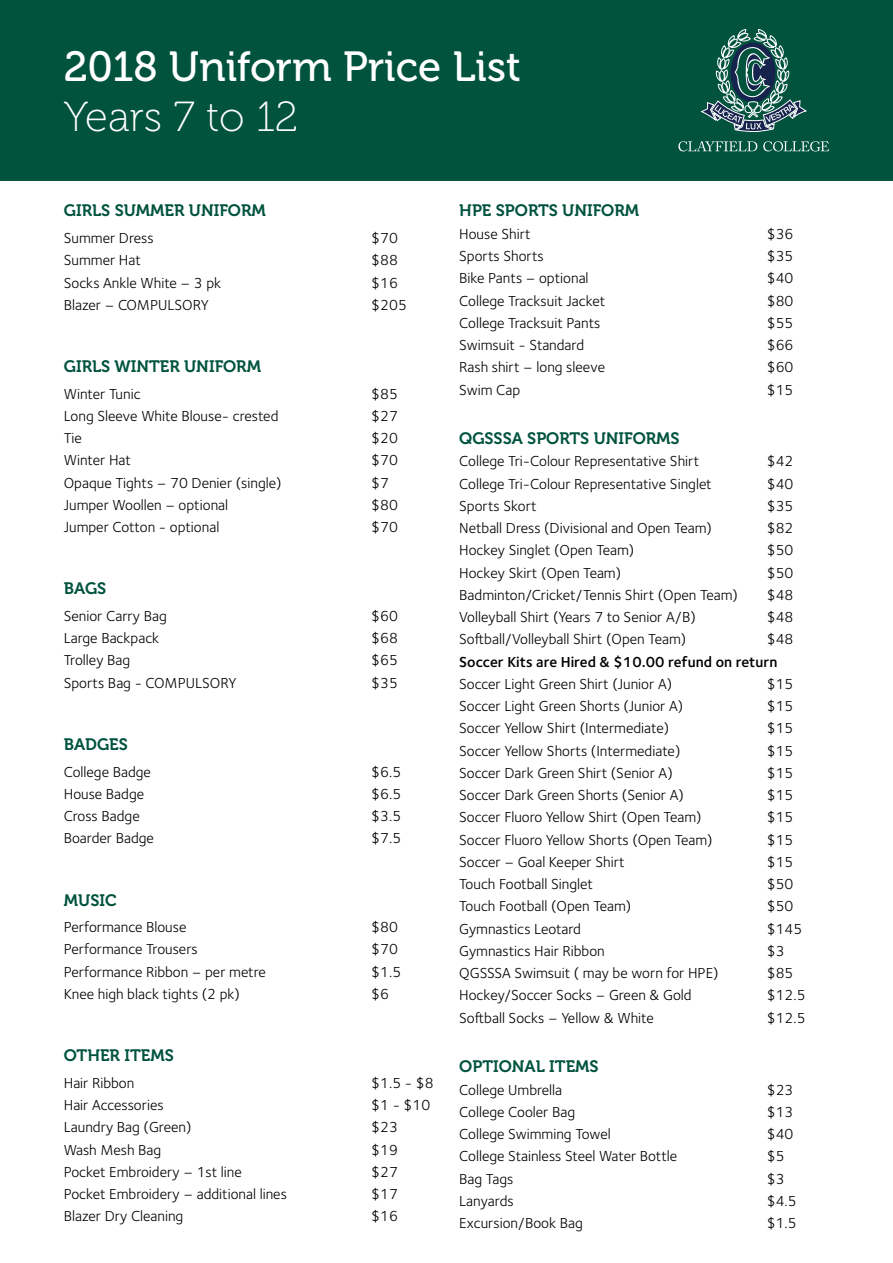
<style>
.page{position:relative;width:893px;height:1263px;background:#fff}
.page>*{position:absolute;margin:0;border:0;box-sizing:border-box;transform-origin:0 0}
.t1{font:42px "Museo 500";color:#fff}
.t2{font:42px "Museo 100";color:#fff}
.t3{font:16.5px "Museo 700";color:#01533e}
.t4{font:15px "Foundry Sterling";color:#000}
.t5{font:600 15px "Foundry Sterling";color:#000}
</style>
<div class="page">
<div style="left:0;top:0;width:893px;height:181px;background:#01533e"></div>
<svg style="left:678px;top:141px;width:79px;height:10px"></svg>
<svg style="left:763px;top:141px;width:66px;height:10px"></svg>
<svg style="left:700px;top:29px;width:107px;height:103px"></svg>
<p class="t1" style="left:64px;top:43px;width:459px">2018 Uniform Price List</p>
<p class="t2" style="left:64px;top:95px;width:236px">Years 7 to 12</p>
<p class="t3" style="left:64px;top:202px;width:204px">GIRLS SUMMER UNIFORM</p>
<p class="t4" style="left:64px;top:229px;width:91px">Summer Dress</p>
<p class="t4" style="left:371px;top:229px;width:28px">$70</p>
<p class="t4" style="left:64px;top:252px;width:79px">Summer Hat</p>
<p class="t4" style="left:371px;top:252px;width:28px">$88</p>
<p class="t4" style="left:64px;top:274px;width:159px">Socks Ankle White – 3 pk</p>
<p class="t4" style="left:371px;top:274px;width:28px">$16</p>
<p class="t4" style="left:64px;top:296px;width:147px">Blazer – COMPULSORY</p>
<p class="t4" style="left:371px;top:296px;width:37px">$205</p>
<p class="t3" style="left:64px;top:357px;width:199px">GIRLS WINTER UNIFORM</p>
<p class="t4" style="left:64px;top:385px;width:78px">Winter Tunic</p>
<p class="t4" style="left:371px;top:385px;width:28px">$85</p>
<p class="t4" style="left:64px;top:407px;width:216px">Long Sleeve White Blouse- crested</p>
<p class="t4" style="left:371px;top:407px;width:28px">$27</p>
<p class="t4" style="left:64px;top:429px;width:20px">Tie</p>
<p class="t4" style="left:371px;top:429px;width:28px">$20</p>
<p class="t4" style="left:64px;top:452px;width:69px">Winter Hat</p>
<p class="t4" style="left:371px;top:452px;width:28px">$70</p>
<p class="t4" style="left:64px;top:474px;width:219px">Opaque Tights – 70 Denier (single)</p>
<p class="t4" style="left:371px;top:474px;width:19px">$7</p>
<p class="t4" style="left:64px;top:496px;width:166px">Jumper Woollen – optional</p>
<p class="t4" style="left:371px;top:496px;width:28px">$80</p>
<p class="t4" style="left:64px;top:518px;width:157px">Jumper Cotton - optional</p>
<p class="t4" style="left:371px;top:518px;width:28px">$70</p>
<p class="t3" style="left:64px;top:580px;width:44px">BAGS</p>
<p class="t4" style="left:64px;top:607px;width:105px">Senior Carry Bag</p>
<p class="t4" style="left:371px;top:607px;width:28px">$60</p>
<p class="t4" style="left:64px;top:629px;width:97px">Large Backpack</p>
<p class="t4" style="left:371px;top:629px;width:28px">$68</p>
<p class="t4" style="left:64px;top:652px;width:68px">Trolley Bag</p>
<p class="t4" style="left:371px;top:652px;width:28px">$65</p>
<p class="t4" style="left:64px;top:674px;width:174px">Sports Bag - COMPULSORY</p>
<p class="t4" style="left:371px;top:674px;width:28px">$35</p>
<p class="t3" style="left:64px;top:735px;width:66px">BADGES</p>
<p class="t4" style="left:64px;top:763px;width:89px">College Badge</p>
<p class="t4" style="left:371px;top:763px;width:31px">$6.5</p>
<p class="t4" style="left:64px;top:785px;width:82px">House Badge</p>
<p class="t4" style="left:371px;top:785px;width:31px">$6.5</p>
<p class="t4" style="left:64px;top:807px;width:77px">Cross Badge</p>
<p class="t4" style="left:371px;top:807px;width:31px">$3.5</p>
<p class="t4" style="left:64px;top:830px;width:92px">Boarder Badge</p>
<p class="t4" style="left:371px;top:830px;width:31px">$7.5</p>
<p class="t3" style="left:64px;top:891px;width:54px">MUSIC</p>
<p class="t4" style="left:64px;top:918px;width:124px">Performance Blouse</p>
<p class="t4" style="left:371px;top:918px;width:28px">$80</p>
<p class="t4" style="left:64px;top:941px;width:136px">Performance Trousers</p>
<p class="t4" style="left:371px;top:941px;width:28px">$70</p>
<p class="t4" style="left:64px;top:963px;width:204px">Performance Ribbon – per metre</p>
<p class="t4" style="left:371px;top:963px;width:31px">$1.5</p>
<p class="t4" style="left:64px;top:985px;width:178px">Knee high black tights (2 pk)</p>
<p class="t4" style="left:371px;top:985px;width:19px">$6</p>
<p class="t3" style="left:64px;top:1046px;width:112px">OTHER ITEMS</p>
<p class="t4" style="left:64px;top:1074px;width:72px">Hair Ribbon</p>
<p class="t4" style="left:371px;top:1074px;width:64px">$1.5 - $8</p>
<p class="t4" style="left:64px;top:1096px;width:101px">Hair Accessories</p>
<p class="t4" style="left:371px;top:1096px;width:61px">$1 - $10</p>
<p class="t4" style="left:64px;top:1118px;width:129px">Laundry Bag (Green)</p>
<p class="t4" style="left:371px;top:1118px;width:28px">$23</p>
<p class="t4" style="left:64px;top:1141px;width:99px">Wash Mesh Bag</p>
<p class="t4" style="left:371px;top:1141px;width:28px">$19</p>
<p class="t4" style="left:64px;top:1163px;width:180px">Pocket Embroidery – 1st line</p>
<p class="t4" style="left:371px;top:1163px;width:28px">$27</p>
<p class="t4" style="left:64px;top:1185px;width:225px">Pocket Embroidery – additional lines</p>
<p class="t4" style="left:371px;top:1185px;width:28px">$17</p>
<p class="t4" style="left:64px;top:1207px;width:121px">Blazer Dry Cleaning</p>
<p class="t4" style="left:371px;top:1207px;width:28px">$16</p>
<p class="t3" style="left:459px;top:202px;width:181px">HPE SPORTS UNIFORM</p>
<p class="t4" style="left:459px;top:225px;width:73px">House Shirt</p>
<p class="t4" style="left:767px;top:225px;width:28px">$36</p>
<p class="t4" style="left:459px;top:247px;width:86px">Sports Shorts</p>
<p class="t4" style="left:767px;top:247px;width:28px">$35</p>
<p class="t4" style="left:459px;top:270px;width:131px">Bike Pants – optional</p>
<p class="t4" style="left:767px;top:270px;width:28px">$40</p>
<p class="t4" style="left:459px;top:292px;width:148px">College Tracksuit Jacket</p>
<p class="t4" style="left:767px;top:292px;width:28px">$80</p>
<p class="t4" style="left:459px;top:314px;width:143px">College Tracksuit Pants</p>
<p class="t4" style="left:767px;top:314px;width:28px">$55</p>
<p class="t4" style="left:459px;top:336px;width:126px">Swimsuit - Standard</p>
<p class="t4" style="left:767px;top:336px;width:28px">$66</p>
<p class="t4" style="left:459px;top:359px;width:147px">Rash shirt – long sleeve</p>
<p class="t4" style="left:767px;top:359px;width:28px">$60</p>
<p class="t4" style="left:459px;top:381px;width:62px">Swim Cap</p>
<p class="t4" style="left:767px;top:381px;width:28px">$15</p>
<p class="t3" style="left:459px;top:429px;width:222px">QGSSSA SPORTS UNIFORMS</p>
<p class="t4" style="left:459px;top:453px;width:242px">College Tri-Colour Representative Shirt</p>
<p class="t4" style="left:767px;top:453px;width:28px">$42</p>
<p class="t4" style="left:459px;top:475px;width:254px">College Tri-Colour Representative Singlet</p>
<p class="t4" style="left:767px;top:475px;width:28px">$40</p>
<p class="t4" style="left:459px;top:497px;width:79px">Sports Skort</p>
<p class="t4" style="left:767px;top:497px;width:28px">$35</p>
<p class="t4" style="left:459px;top:519px;width:254px">Netball Dress (Divisional and Open Team)</p>
<p class="t4" style="left:767px;top:519px;width:28px">$82</p>
<p class="t4" style="left:459px;top:542px;width:177px">Hockey Singlet (Open Team)</p>
<p class="t4" style="left:767px;top:542px;width:28px">$50</p>
<p class="t4" style="left:459px;top:564px;width:163px">Hockey Skirt (Open Team)</p>
<p class="t4" style="left:767px;top:564px;width:28px">$50</p>
<p class="t4" style="left:459px;top:586px;width:280px">Badminton/Cricket/Tennis Shirt (Open Team)</p>
<p class="t4" style="left:767px;top:586px;width:28px">$48</p>
<p class="t4" style="left:459px;top:608px;width:238px">Volleyball Shirt (Years 7 to Senior A/B)</p>
<p class="t4" style="left:767px;top:608px;width:28px">$48</p>
<p class="t4" style="left:459px;top:631px;width:228px">Softball/Volleyball Shirt (Open Team)</p>
<p class="t4" style="left:767px;top:631px;width:28px">$48</p>
<p class="t5" style="left:459px;top:653px;width:320px">Soccer Kits are Hired &amp; $10.00 refund on return</p>
<p class="t4" style="left:459px;top:675px;width:215px">Soccer Light Green Shirt (Junior A)</p>
<p class="t4" style="left:767px;top:675px;width:28px">$15</p>
<p class="t4" style="left:459px;top:697px;width:226px">Soccer Light Green Shorts (Junior A)</p>
<p class="t4" style="left:767px;top:697px;width:28px">$15</p>
<p class="t4" style="left:459px;top:720px;width:212px">Soccer Yellow Shirt (Intermediate)</p>
<p class="t4" style="left:767px;top:720px;width:28px">$15</p>
<p class="t4" style="left:459px;top:742px;width:223px">Soccer Yellow Shorts (Intermediate)</p>
<p class="t4" style="left:767px;top:742px;width:28px">$15</p>
<p class="t4" style="left:459px;top:764px;width:215px">Soccer Dark Green Shirt (Senior A)</p>
<p class="t4" style="left:767px;top:764px;width:28px">$15</p>
<p class="t4" style="left:459px;top:786px;width:226px">Soccer Dark Green Shorts (Senior A)</p>
<p class="t4" style="left:767px;top:786px;width:28px">$15</p>
<p class="t4" style="left:459px;top:809px;width:244px">Soccer Fluoro Yellow Shirt (Open Team)</p>
<p class="t4" style="left:767px;top:809px;width:28px">$15</p>
<p class="t4" style="left:459px;top:831px;width:255px">Soccer Fluoro Yellow Shorts (Open Team)</p>
<p class="t4" style="left:767px;top:831px;width:28px">$15</p>
<p class="t4" style="left:459px;top:853px;width:167px">Soccer – Goal Keeper Shirt</p>
<p class="t4" style="left:767px;top:853px;width:28px">$15</p>
<p class="t4" style="left:459px;top:875px;width:135px">Touch Football Singlet</p>
<p class="t4" style="left:767px;top:875px;width:28px">$50</p>
<p class="t4" style="left:459px;top:898px;width:174px">Touch Football (Open Team)</p>
<p class="t4" style="left:767px;top:898px;width:28px">$50</p>
<p class="t4" style="left:459px;top:920px;width:123px">Gymnastics Leotard</p>
<p class="t4" style="left:767px;top:920px;width:37px">$145</p>
<p class="t4" style="left:459px;top:942px;width:147px">Gymnastics Hair Ribbon</p>
<p class="t4" style="left:767px;top:942px;width:19px">$3</p>
<p class="t4" style="left:459px;top:964px;width:261px">QGSSSA Swimsuit ( may be worn for HPE)</p>
<p class="t4" style="left:767px;top:964px;width:28px">$85</p>
<p class="t4" style="left:459px;top:987px;width:234px">Hockey/Soccer Socks – Green &amp; Gold</p>
<p class="t4" style="left:767px;top:987px;width:40px">$12.5</p>
<p class="t4" style="left:459px;top:1009px;width:196px">Softball Socks – Yellow &amp; White</p>
<p class="t4" style="left:767px;top:1009px;width:40px">$12.5</p>
<p class="t3" style="left:459px;top:1057px;width:141px">OPTIONAL ITEMS</p>
<p class="t4" style="left:459px;top:1081px;width:104px">College Umbrella</p>
<p class="t4" style="left:767px;top:1081px;width:28px">$23</p>
<p class="t4" style="left:459px;top:1103px;width:117px">College Cooler Bag</p>
<p class="t4" style="left:767px;top:1103px;width:28px">$13</p>
<p class="t4" style="left:459px;top:1125px;width:153px">College Swimming Towel</p>
<p class="t4" style="left:767px;top:1125px;width:28px">$40</p>
<p class="t4" style="left:459px;top:1147px;width:220px">College Stainless Steel Water Bottle</p>
<p class="t4" style="left:767px;top:1147px;width:19px">$5</p>
<p class="t4" style="left:459px;top:1170px;width:56px">Bag Tags</p>
<p class="t4" style="left:767px;top:1170px;width:19px">$3</p>
<p class="t4" style="left:459px;top:1192px;width:56px">Lanyards</p>
<p class="t4" style="left:767px;top:1192px;width:31px">$4.5</p>
<p class="t4" style="left:459px;top:1214px;width:125px">Excursion/Book Bag</p>
<p class="t4" style="left:767px;top:1214px;width:31px">$1.5</p>
</div>
